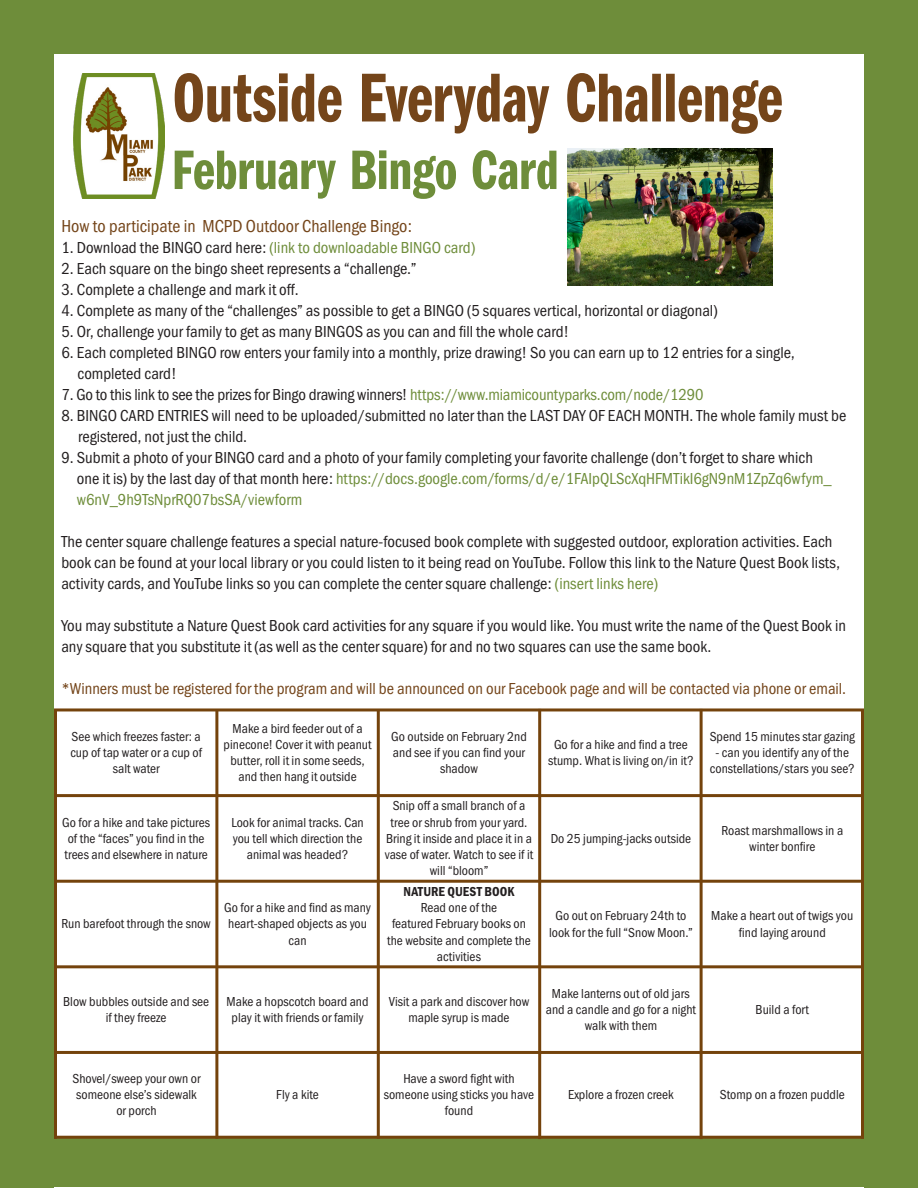
<style>
.page{position:relative;width:918px;height:1188px;background:#fff}
.page>*{position:absolute;margin:0;border:0;box-sizing:border-box;transform-origin:0 0}
.t1{font:18px "Franklin Gothic URW Cond";color:#74451a}
.t2{font:16.5px/21px "Franklin Gothic URW Cond";color:#231f20}
.t3{font:16.5px/21px "Franklin Gothic URW Cond";color:#6e8d3a}
.t4{font:16.5px "Franklin Gothic URW Cond";color:#74451a}
.t5{font:13.5px/16.2px "Franklin Gothic URW Cond";color:#231f20;text-align:center}
.t6{font:13.5px "Franklin Gothic URW Con Dem";color:#231f20}
.s1{color:#231f20}
.s2{color:#6e8d3a}
</style>
<div class="page">
<svg style="left:175px;top:150px;width:381px;height:49px"></svg>
<div style="left:1px;top:1138px;width:916px;height:49px;background:#6e8d3a"></div>
<div style="left:1px;top:0;width:916px;height:54px;background:#6e8d3a"></div>
<div style="left:0;top:0;width:54px;height:1188px;background:#6e8d3a"></div>
<div style="left:864px;top:0;width:54px;height:1188px;background:#6e8d3a"></div>
<hr style="left:54px;top:708px;width:810px;height:3px;background:#74430c">
<hr style="left:54px;top:1136px;width:810px;height:3px;background:#74430c">
<hr style="left:54px;top:710px;width:3px;height:429px;background:#74430c">
<hr style="left:861px;top:710px;width:3px;height:429px;background:#74430c">
<hr style="left:377px;top:710px;width:3px;height:429px;background:#74430c">
<hr style="left:538px;top:709px;width:3px;height:430px;background:#74430c">
<hr style="left:700px;top:709px;width:3px;height:430px;background:#74430c">
<hr style="left:215px;top:709px;width:3px;height:430px;background:#74430c">
<hr style="left:55px;top:880px;width:808px;height:3px;background:#74430c">
<hr style="left:55px;top:965px;width:808px;height:3px;background:#74430c">
<hr style="left:55px;top:1051px;width:808px;height:3px;background:#74430c">
<hr style="left:55px;top:794px;width:808px;height:3px;background:#74430c">
<img style="left:73px;top:73px;width:92px;height:126px">
<svg style="left:175px;top:73px;width:607px;height:61px"></svg>
<img style="left:567px;top:149px;width:205px;height:137px">
<p class="t1" style="left:61px;top:213px;width:352px">How to participate in MCPD Outdoor Challenge Bingo:</p>
<p class="t3" style="left:61px;top:236px;width:415px"><span class="s1">1. Download the BINGO card here:</span> (link to downloadable BINGO card)</p>
<p class="t2" style="left:61px;top:257px;width:356px">2. Each square on the bingo sheet represents a “challenge.”</p>
<p class="t2" style="left:61px;top:278px;width:239px">3. Complete a challenge and mark it off.</p>
<p class="t2" style="left:61px;top:299px;width:658px">4. Complete as many of the “challenges” as possible to get a BINGO (5 squares vertical, horizontal or diagonal)</p>
<p class="t2" style="left:61px;top:320px;width:509px">5. Or, challenge your family to get as many BINGOS as you can and fill the whole card!</p>
<p class="t2" style="left:61px;top:341px;width:735px">6. Each completed BINGO row enters your family into a monthly, prize drawing! So you can earn up to 12 entries for a single,</p>
<p class="t2" style="left:77px;top:362px;width:101px">completed card!</p>
<p class="t2" style="left:61px;top:383px;width:644px">7. Go to this link to see the prizes for Bingo drawing winners! <span class="s2">https://www.miamicountyparks.com/node/1290</span></p>
<p class="t2" style="left:61px;top:404px;width:786px">8. BINGO CARD ENTRIES will need to be uploaded/submitted no later than the LAST DAY OF EACH MONTH. The whole family must be</p>
<p class="t2" style="left:78px;top:425px;width:170px">registered, not just the child.</p>
<p class="t2" style="left:61px;top:446px;width:753px">9. Submit a photo of your BINGO card and a photo of your family completing your favorite challenge (don’t forget to share which</p>
<p class="t3" style="left:77px;top:467px;width:756px"><span class="s1">one it is) by the last day of that month here:</span> https://docs.google.com/forms/d/e/1FAIpQLScXqHFMTikI6gN9nM1ZpZq6wfym_ w6nV_9h9TsNprRQ07bsSA/viewform</p>
<p class="t2" style="left:61px;top:530px;width:780px">The center square challenge features a special nature-focused book complete with suggested outdoor, exploration activities. Each book can be found at your local library or you could listen to it being read on YouTube. Follow this link to the Nature Quest Book lists, activity cards, and YouTube links so you can complete the center square challenge: <span class="s2">(insert links here)</span></p>
<p class="t2" style="left:61px;top:614px;width:786px">You may substitute a Nature Quest Book card activities for any square if you would like. You must write the name of the Quest Book in any square that you substitute it (as well as the center square) for and no two squares can use the same book.</p>
<p class="t4" style="left:61px;top:677px;width:786px">*Winners must be registered for the program and will be announced on our Facebook page and will be contacted via phone or email.</p>
<p class="t5" style="left:70px;top:727px;width:133px">See which freezes faster: a cup of tap water or a cup of salt water</p>
<p class="t5" style="left:224px;top:719px;width:149px">Make a bird feeder out of a pinecone! Cover it with peanut butter, roll it in some seeds, and then hang it outside</p>
<p class="t5" style="left:391px;top:727px;width:137px">Go outside on February 2nd and see if you can find your shadow</p>
<p class="t5" style="left:548px;top:735px;width:147px">Go for a hike and find a tree stump. What is living on/in it?</p>
<p class="t5" style="left:710px;top:727px;width:147px">Spend 15 minutes star gazing</p>
<p class="t5" style="left:710px;top:743px;width:146px">- can you identify any of the constellations/stars you see?</p>
<p class="t5" style="left:62px;top:813px;width:150px;text-align:left">Go for a hike and take pictures of the “faces” you find in the trees and elsewhere in nature</p>
<p class="t5" style="left:61px;top:915px;width:151px">Run barefoot through the snow</p>
<p class="t5" style="left:63px;top:993px;width:148px">Blow bubbles outside and see if they freeze</p>
<p class="t5" style="left:231px;top:813px;width:134px">Look for animal tracks. Can you tell which direction the animal was headed?</p>
<p class="t5" style="left:224px;top:899px;width:148px">Go for a hike and find as many heart-shaped objects as you can</p>
<p class="t5" style="left:227px;top:993px;width:144px">Make a hopscotch board and play it with friends or family</p>
<p class="t5" style="left:385px;top:797px;width:150px">Snip off a small branch of a tree or shrub from your yard.<br>Bring it inside and place it in a vase of water. Watch to see if it will “bloom”</p>
<p class="t6" style="left:404px;top:883px;width:112px">NATURE QUEST BOOK</p>
<p class="t5" style="left:421px;top:899px;width:78px">Read one of the</p>
<p class="t5" style="left:387px;top:915px;width:145px">featured February books on the website and complete the activities</p>
<p class="t5" style="left:389px;top:993px;width:142px">Visit a park and discover how maple syrup is made</p>
<p class="t5" style="left:551px;top:829px;width:142px">Do 25 jumping-jacks outside</p>
<p class="t5" style="left:549px;top:907px;width:145px">Go out on February 24th to look for the full “Snow Moon.”</p>
<p class="t5" style="left:546px;top:985px;width:152px">Make lanterns out of old jars and a candle and go for a night walk with them</p>
<p class="t5" style="left:721px;top:821px;width:123px">Roast marshmallows in a winter bonfire</p>
<p class="t5" style="left:711px;top:907px;width:144px">Make a heart out of twigs you find laying around</p>
<p class="t5" style="left:756px;top:1001px;width:55px">Build a fort</p>
<p class="t5" style="left:73px;top:1070px;width:129px;text-align:left">Shovel/sweep your own or someone else’s sidewalk</p>
<p class="t5" style="left:116px;top:1102px;width:42px">or porch</p>
<p class="t5" style="left:276px;top:1086px;width:44px">Fly a kite</p>
<p class="t5" style="left:384px;top:1070px;width:152px">Have a sword fight with someone using sticks you have found</p>
<p class="t5" style="left:568px;top:1086px;width:107px">Explore a frozen creek</p>
<p class="t5" style="left:720px;top:1086px;width:126px">Stomp on a frozen puddle</p>
</div>
